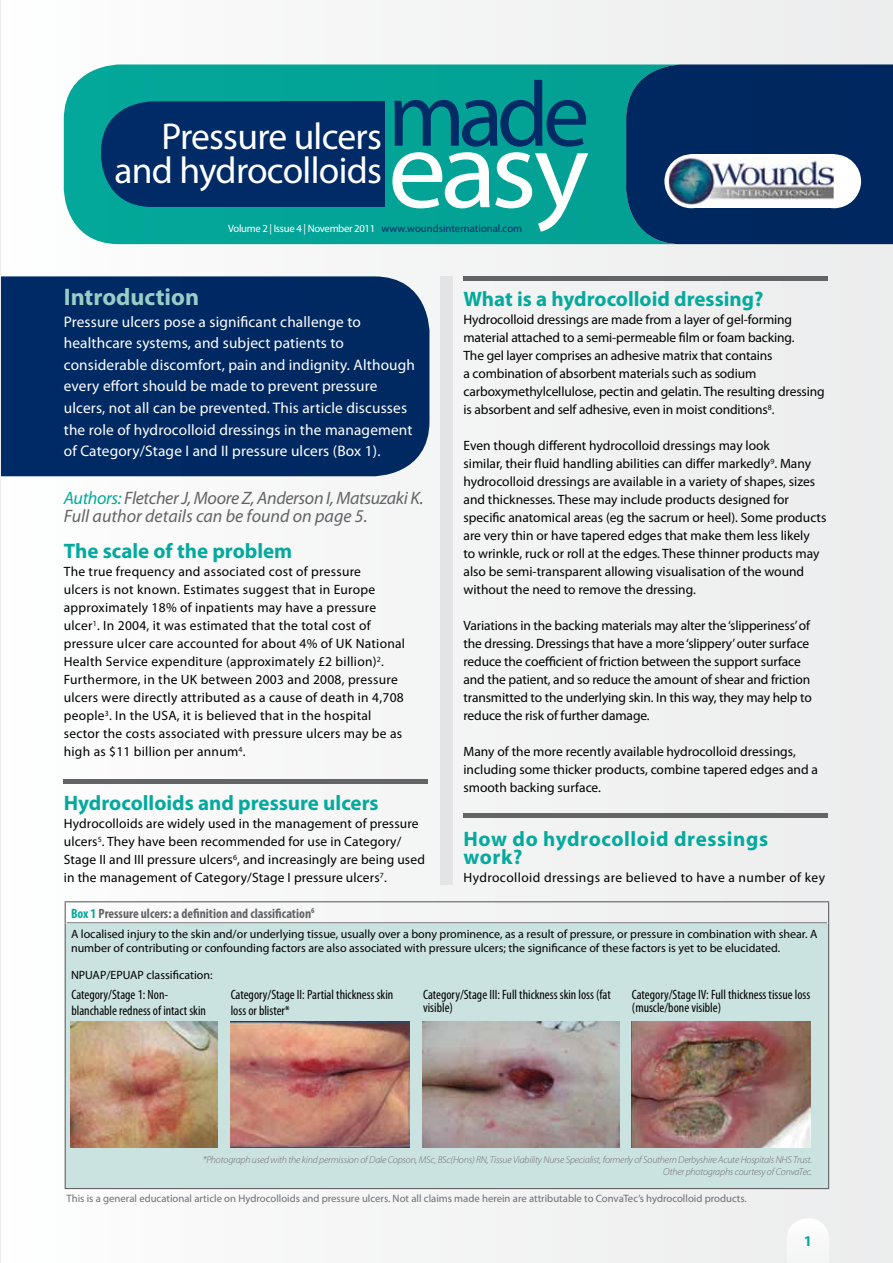
<style>
.page{position:relative;width:893px;height:1263px;background:#f3f3f4}
.page>*{position:absolute;margin:0;border:0;box-sizing:border-box;transform-origin:0 0}
.t1{font:111.3px "Myriad Pro";color:#fff;scale:1.05 1}
.t2{font:92.55px "Myriad Pro";color:#002b66}
.t3{font:37.5px/34.5px "Myriad Pro";letter-spacing:-.02em;color:#fff;text-align:right}
.t4{font:700 24px "Myriad Pro";color:#9bcdc7}
.t5{font:700 21px "Myriad Pro";color:#04aa9d}
.t6{font:700 21px/18px "Myriad Pro";letter-spacing:.03em;color:#04aa9d}
.t7{font:italic 18px/18px "Myriad Pro";letter-spacing:-.02em;color:#636466}
.t8{font:15.3px/21.6px "Myriad Pro";letter-spacing:.01em;color:#fff}
.t9{font:700 15px "Myriad Pro";color:#04aa9d}
.t10{font:13.5px/18px "Myriad Pro";color:#000}
.t11{font:13.5px/18px "Myriad Pro";letter-spacing:.02em;color:#000}
.t12{font:condensed 13.5px/16.2px "Myriad Pro";color:#000}
.t13{font:13.5px "Myriad Pro";letter-spacing:.03em;color:#000}
.t14{font:700 condensed 13.5px "Myriad Pro";color:#636466}
.t15{font:12px/13.5px "Myriad Pro";color:#000}
.t16{font:10.65px "Myriad Pro";color:#6d6e71}
.t17{font:10.65px "Myriad Pro";letter-spacing:-.005em;color:#fff}
.t18{font:italic 300 10.05px/12px "Myriad Pro";letter-spacing:-.02em;color:#6d6e71;text-align:right}
.s1{color:#002b66}
.s2{color:#04aa9d}
</style>
<div class="page">
<div style="left:681px;top:64px;width:212px;height:180px;background:#00285f"></div>
<div style="left:1px;top:276px;width:428px;height:200px;background:#002963"></div>
<svg style="left:64px;top:64px;width:617px;height:180px;background:#079893"></svg>
<div style="left:440px;top:276px;width:13px;height:609px;background:#e4e4e6"></div>
<hr style="left:0;top:0;width:1px;height:1263px;background:#ececed">
<div style="left:101px;top:101px;width:269px;height:106px;background:#002b66;border-radius:51px"></div>
<div style="left:280px;top:101px;width:105px;height:106px;background:#002b66"></div>
<svg style="left:794px;top:1219px;width:28px;height:5px"></svg>
<svg style="left:664px;top:154px;width:54px;height:54px"></svg>
<div style="left:690px;top:154px;width:145px;height:54px;background:#fff"></div>
<div style="left:807px;top:154px;width:54px;height:54px;background:#fff;border-radius:50%"></div>
<img style="left:668px;top:157px;width:166px;height:49px">
<div style="left:463px;top:276px;width:364px;height:5px;background:#636466"></div>
<hr style="left:463px;top:813px;width:364px;height:4px;background:#636466">
<div style="left:65px;top:923px;width:764px;height:265px;background:#cbe3e0"></div>
<svg style="left:828px;top:902px;width:1px;height:21px"></svg>
<hr style="left:828px;top:923px;width:1px;height:265px;background:#636466">
<hr style="left:65px;top:901px;width:764px;height:1px;background:#636466">
<svg style="left:65px;top:902px;width:1px;height:21px"></svg>
<hr style="left:65px;top:923px;width:1px;height:265px;background:#636466">
<hr style="left:65px;top:1188px;width:764px;height:1px;background:#636466">
<hr style="left:67px;top:922px;width:760px;height:1px;background:#939598">
<hr style="left:64px;top:779px;width:364px;height:4px;background:#636466">
<img style="left:631px;top:1021px;width:180px;height:126px">
<img style="left:423px;top:1021px;width:196px;height:126px">
<img style="left:230px;top:1021px;width:180px;height:126px">
<img style="left:71px;top:1021px;width:146px;height:126px">
<h2 class="t2" style="left:388px;top:58px;width:203px">made</h2>
<h1 class="t1" style="left:388px;top:101px;width:193px">easy</h1>
<h3 class="t3" style="left:114px;top:118px;width:269px">Pressure ulcers and hydrocolloids</h3>
<p class="t17" style="left:228px;top:222px;width:295px">Volume 2 | Issue 4 | November 2011 <span class="s1">www.woundsinternational.com</span></p>
<h3 class="t4" style="left:64px;top:281px;width:137px">Introduction</h3>
<p class="t8" style="left:64px;top:310px;width:353px">Pressure ulcers pose a significant challenge to healthcare systems, and subject patients to considerable discomfort, pain and indignity. Although every effort should be made to prevent pressure ulcers, not all can be prevented. This article discusses the role of hydrocolloid dressings in the management of Category/Stage I and II pressure ulcers (Box 1).</p>
<h3 class="t7" style="left:64px;top:489px;width:361px"><span class="s2">Authors:</span> Fletcher J, Moore Z, Anderson I, Matsuzaki K.<br>Full author details can be found on page 5.</h3>
<h3 class="t5" style="left:64px;top:537px;width:230px">The scale of the problem</h3>
<p class="t11" style="left:64px;top:562px;width:343px">The true frequency and associated cost of pressure<br>ulcers is not known. Estimates suggest that in Europe approximately 18% of inpatients may have a pressure ulcer<sup>1</sup>. In 2004, it was estimated that the total cost of pressure ulcer care accounted for about 4% of UK National Health Service expenditure (approximately £2 billion)<sup>2</sup>.<br>Furthermore, in the UK between 2003 and 2008, pressure ulcers were directly attributed as a cause of death in 4,708 people<sup>3</sup>. In the USA, it is believed that in the hospital sector the costs associated with pressure ulcers may be as high as $11 billion per annum<sup>4</sup>.</p>
<h3 class="t5" style="left:64px;top:789px;width:316px">Hydrocolloids and pressure ulcers</h3>
<p class="t10" style="left:64px;top:814px;width:363px">Hydrocolloids are widely used in the management of pressure ulcers<sup>5</sup>. They have been recommended for use in Category/ Stage II and III pressure ulcers<sup>6</sup>, and increasingly are being used in the management of Category/Stage I pressure ulcers<sup>7</sup>.</p>
<h3 class="t5" style="left:463px;top:285px;width:302px">What is a hydrocolloid dressing?</h3>
<p class="t10" style="left:463px;top:310px;width:363px">Hydrocolloid dressings are made from a layer of gel-forming material attached to a semi-permeable film or foam backing.<br>The gel layer comprises an adhesive matrix that contains<br>a combination of absorbent materials such as sodium carboxymethylcellulose, pectin and gelatin. The resulting dressing is absorbent and self adhesive, even in moist conditions<sup>8</sup>.</p>
<p class="t10" style="left:463px;top:436px;width:364px">Even though different hydrocolloid dressings may look<br>similar, their fluid handling abilities can differ markedly<sup>9</sup>. Many hydrocolloid dressings are available in a variety of shapes, sizes and thicknesses. These may include products designed for specific anatomical areas (eg the sacrum or heel). Some products are very thin or have tapered edges that make them less likely<br>to wrinkle, ruck or roll at the edges. These thinner products may also be semi-transparent allowing visualisation of the wound without the need to remove the dressing.</p>
<p class="t10" style="left:463px;top:616px;width:350px">Variations in the backing materials may alter the ‘slipperiness’ of the dressing. Dressings that have a more ‘slippery’ outer surface reduce the coefficient of friction between the support surface and the patient, and so reduce the amount of shear and friction transmitted to the underlying skin. In this way, they may help to reduce the risk of further damage.</p>
<p class="t10" style="left:463px;top:742px;width:356px">Many of the more recently available hydrocolloid dressings, including some thicker products, combine tapered edges and a smooth backing surface.</p>
<h3 class="t6" style="left:463px;top:829px;width:306px">How do hydrocolloid dressings work?</h3>
<p class="t13" style="left:463px;top:869px;width:363px">Hydrocolloid dressings are believed to have a number of key</p>
<p class="t14" style="left:71px;top:905px;width:245px"><span class="s2">Box 1</span> Pressure ulcers: a definition and classification<sup>6</sup></p>
<p class="t15" style="left:71px;top:927px;width:748px">A localised injury to the skin and/or underlying tissue, usually over a bony prominence, as a result of pressure, or pressure in combination with shear. A number of contributing or confounding factors are also associated with pressure ulcers; the significance of these factors is yet to be elucidated.</p>
<p class="t15" style="left:71px;top:968px;width:143px">NPUAP/EPUAP classification:</p>
<p class="t12" style="left:71px;top:986px;width:136px">Category/Stage 1: Non&shy;blanchable redness of intact skin</p>
<p class="t12" style="left:231px;top:986px;width:164px">Category/Stage II: Partial thickness skin loss or blister*</p>
<p class="t12" style="left:423px;top:987px;width:189px;line-height:13.5px">Category/Stage III: Full thickness skin loss (fat visible)</p>
<p class="t12" style="left:632px;top:987px;width:180px;line-height:13.5px">Category/Stage IV: Full thickness tissue loss (muscle/bone visible)</p>
<p class="t18" style="left:203px;top:1154px;width:611px">*Photograph used with the kind permission of Dale Copson, MSc, BSc(Hons) RN, Tissue Viability Nurse Specialist, formerly of Southern Derbyshire Acute Hospitals NHS Trust.<br>Other photographs courtesy of ConvaTec.</p>
<p class="t16" style="left:67px;top:1191px;width:682px">This is a general educational article on Hydrocolloids and pressure ulcers. Not all claims made herein are attributable to ConvaTec’s hydrocolloid products.</p>
<p class="t9" style="left:804px;top:1231px;width:10px">1</p>
</div>
